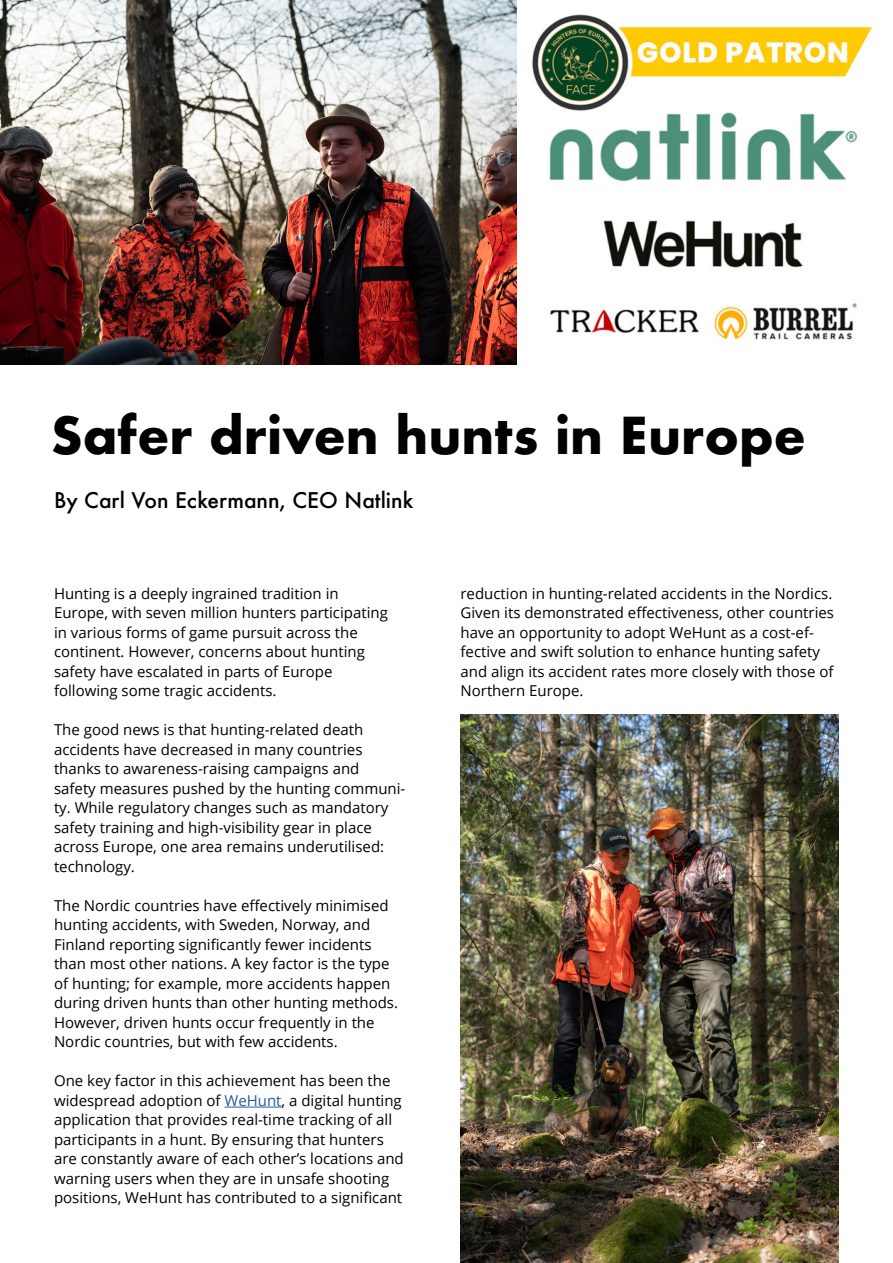
<style>
.page{position:relative;width:893px;height:1263px;background:#fff}
.page>*{position:absolute;margin:0;border:0;box-sizing:border-box;transform-origin:0 0}
.t1{font:700 49.5px "Futura";color:#000}
.t2{font:500 21px "Futura";color:#000}
.t3{font:15px/19.5px "Open Sans";color:#000}
.s1{color:#275b9b}
</style>
<div class="page">
<hr style="left:224px;top:1107px;width:58px;height:1px;background:#275b9b">
<img style="left:460px;top:714px;width:379px;height:549px">
<img style="left:532px;top:14px;width:341px;height:326px">
<img style="left:0;top:0;width:516px;height:365px">
<h1 class="t1" style="left:51px;top:399px;width:756px">Safer driven hunts in Europe</h1>
<h2 class="t2" style="left:54px;top:486px;width:361px">By Carl Von Eckermann, CEO Natlink</h2>
<p class="t3" style="left:54px;top:583px;width:335px">Hunting is a deeply ingrained tradition in Europe, with seven million hunters participating in various forms of game pursuit across the continent. However, concerns about hunting safety have escalated in parts of Europe following some tragic accidents.</p>
<p class="t3" style="left:54px;top:720px;width:353px">The good news is that hunting-related death accidents have decreased in many countries thanks to awareness-raising campaigns and<br>safety measures pushed by the hunting communi&shy;ty. While regulatory changes such as mandatory safety training and high-visibility gear in place across Europe, one area remains underutilised: technology.</p>
<p class="t3" style="left:54px;top:895px;width:346px">The Nordic countries have effectively minimised hunting accidents, with Sweden, Norway, and Finland reporting significantly fewer incidents than most other nations. A key factor is the type of hunting; for example, more accidents happen during driven hunts than other hunting methods.<br>However, driven hunts occur frequently in the Nordic countries, but with few accidents.</p>
<p class="t3" style="left:54px;top:1071px;width:351px">One key factor in this achievement has been the widespread adoption of <span class="s1">WeHunt</span>, a digital hunting application that provides real-time tracking of all participants in a hunt. By ensuring that hunters are constantly aware of each other’s locations and warning users when they are in unsafe shooting positions, WeHunt has contributed to a significant</p>
<p class="t3" style="left:460px;top:583px;width:375px">reduction in hunting-related accidents in the Nordics.<br>Given its demonstrated effectiveness, other countries have an opportunity to adopt WeHunt as a cost-ef&shy;fective and swift solution to enhance hunting safety and align its accident rates more closely with those of Northern Europe.</p>
</div>
